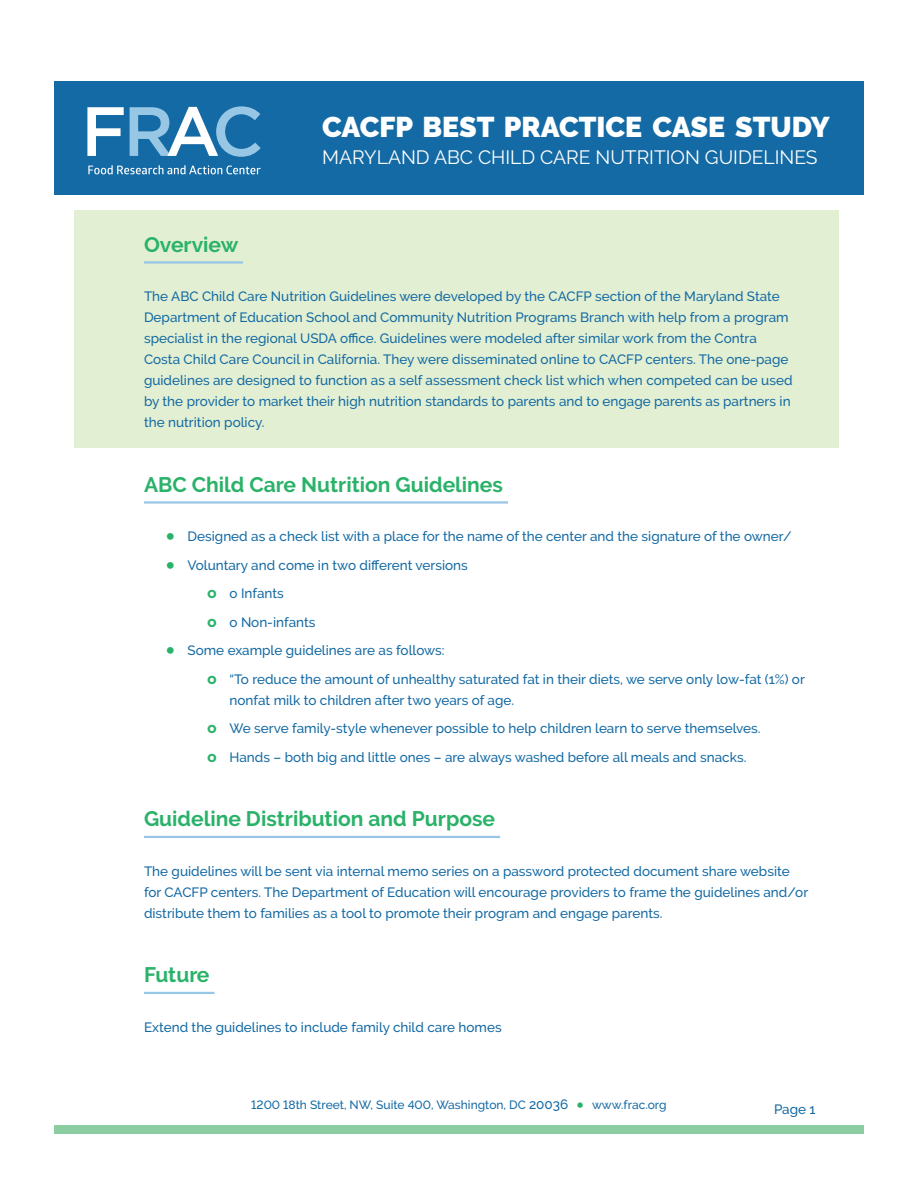
<style>
.page{position:relative;width:918px;height:1188px;background:#fff}
.page>*{position:absolute;margin:0;border:0;box-sizing:border-box;transform-origin:0 0}
.t1{font:900 28.5px "Raleway";color:#fff}
.Main_Title{font:700 21px "Raleway";color:#2ab269}
.t2{font:19.35px "Raleway";color:#fff}
.paragraph{font:500 13.5px/21px "Raleway";color:#146aa4}
.Sub_bullet{font:500 13.5px/21px "Raleway";color:#146aa4}
.Bulleted_list{font:500 13.5px "Raleway";color:#146aa4}
.sub_bullet_last{font:500 13.5px "Raleway";color:#146aa4}
.paragraph_middle{font:500 13.5px "Raleway";color:#146aa4}
.paragraph-2{font:500 12px "Raleway";color:#146aa4}
.s1{font-family:"Montserrat";font-weight:700;font-size:24px;color:#2ab269}
.s2{font-family:"Montserrat";font-weight:700;font-size:15px;color:#2ab269}
.s3{font-size:13.5px}
.s4{font-size:28.5px;color:#2ab269}
</style>
<div class="page">
<div style="left:54px;top:1125px;width:810px;height:9px;background:#8bcda0"></div>
<div style="left:74px;top:211px;width:765px;height:237px;background:#e2efd2"></div>
<hr style="left:144px;top:261px;width:99px;height:3px;background:#98c6e5">
<hr style="left:144px;top:501px;width:364px;height:3px;background:#98c6e5">
<hr style="left:144px;top:836px;width:356px;height:2px;background:#98c6e5">
<hr style="left:144px;top:992px;width:71px;height:2px;background:#98c6e5">
<div style="left:54px;top:81px;width:810px;height:113px;background:#146aa4"></div>
<svg style="left:87px;top:107px;width:37px;height:49px"></svg>
<svg style="left:130px;top:106px;width:131px;height:51px"></svg>
<svg style="left:88px;top:165px;width:173px;height:9px"></svg>
<p class="t1" style="left:322px;top:110px;width:509px">CACFP BEST PRACTICE CASE STUDY</p>
<p class="t2" style="left:322px;top:146px;width:497px">MARYLAND ABC CHILD CARE NUTRITION GUIDELINES</p>
<p class="Main_Title" style="left:144px;top:233px;width:96px">Overview</p>
<p class="paragraph" style="left:144px;top:286px;width:650px">The ABC Child Care Nutrition Guidelines were developed by the CACFP section of the Maryland State Department of Education School and Community Nutrition Programs Branch with help from a program specialist in the regional USDA office. Guidelines were modeled after similar work from the Contra Costa Child Care Council in California. They were disseminated online to CACFP centers. The one-page guidelines are designed to function as a self assessment check list which when competed can be used by the provider to market their high nutrition standards to parents and to engage parents as partners in the nutrition policy.</p>
<p class="Main_Title" style="left:144px;top:473px;width:360px">ABC Child Care Nutrition Guidelines</p>
<p class="Bulleted_list" style="left:165px;top:529px;width:628px"><span class="s1">•</span> Designed as a check list with a place for the name of the center and the signature of the owner/</p>
<p class="Bulleted_list" style="left:165px;top:557px;width:304px"><span class="s1">•</span> Voluntary and come in two different versions</p>
<p class="Sub_bullet" style="left:207px;top:583px;width:78px"><span class="s2">o</span> o Infants</p>
<p class="Sub_bullet" style="left:207px;top:612px;width:110px"><span class="s2">o</span> o Non-infants</p>
<p class="Bulleted_list" style="left:165px;top:643px;width:281px"><span class="s1">•</span> Some example guidelines are as follows:</p>
<p class="Sub_bullet" style="left:230px;top:669px;width:577px;text-indent:-22px"><span class="s2">o</span> “To reduce the amount of unhealthy saturated fat in their diets, we serve only low-fat (1%) or nonfat milk to children after two years of age.</p>
<p class="Sub_bullet" style="left:207px;top:718px;width:555px"><span class="s2">o</span> We serve family-style whenever possible to help children learn to serve themselves.</p>
<p class="sub_bullet_last" style="left:207px;top:749px;width:541px"><span class="s2">o</span> Hands – both big and little ones – are always washed before all meals and snacks.</p>
<p class="Main_Title" style="left:144px;top:807px;width:353px">Guideline Distribution and Purpose</p>
<p class="paragraph" style="left:144px;top:861px;width:666px">The guidelines will be sent via internal memo series on a password protected document share website for CACFP centers. The Department of Education will encourage providers to frame the guidelines and/or distribute them to families as a tool to promote their program and engage parents.</p>
<p class="Main_Title" style="left:144px;top:963px;width:67px">Future</p>
<p class="paragraph_middle" style="left:144px;top:1019px;width:359px">Extend the guidelines to include family child care homes</p>
<p class="paragraph-2" style="left:251px;top:1098px;width:417px">1200 18th Street, NW, Suite 400, Washington, DC <span class="s3">20036</span> <span class="s4">•</span> www.frac.org</p>
<p class="paragraph" style="left:774px;top:1098px;width:43px">Page 1</p>
</div>
